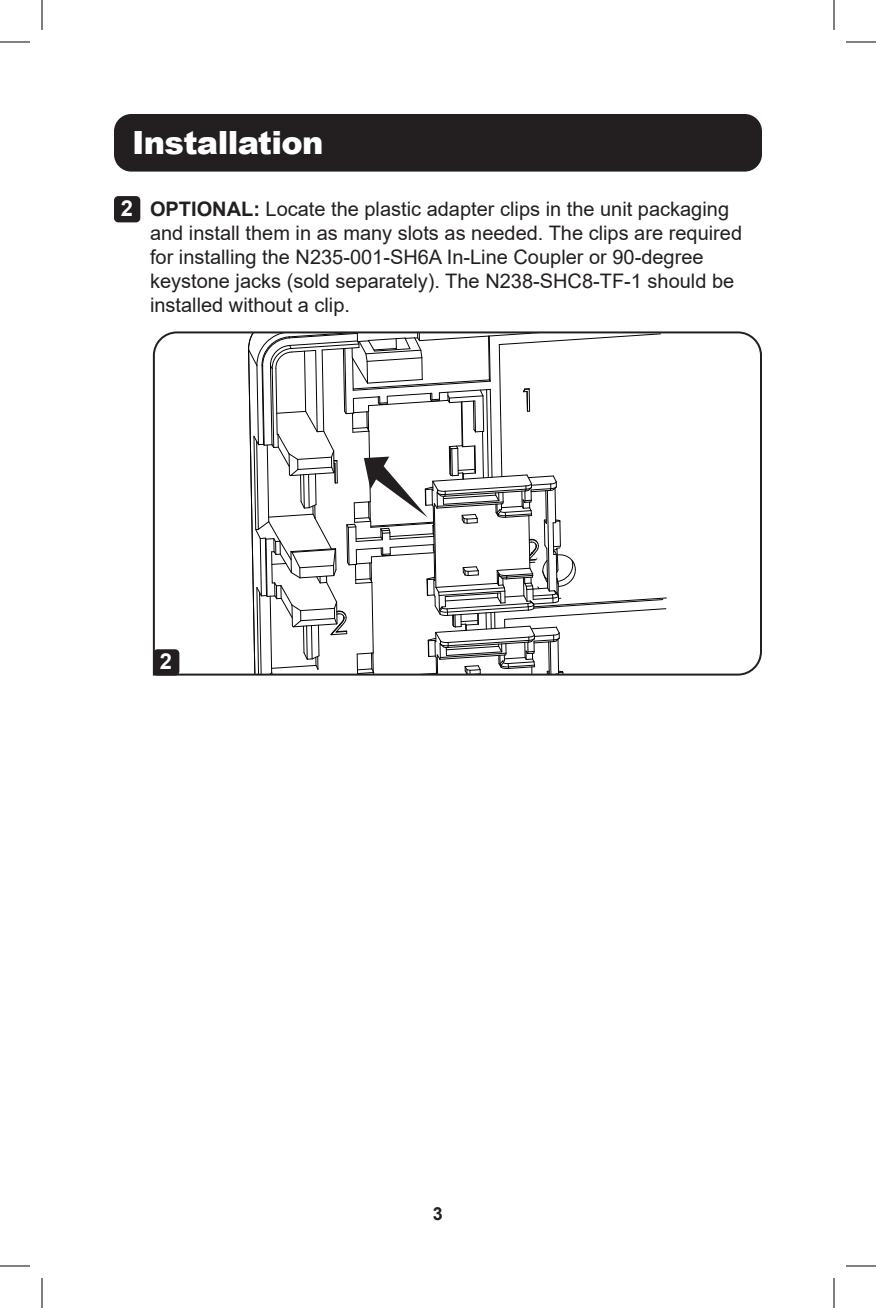
<style>
.page{position:relative;width:876px;height:1308px;background:#fff}
.page>*{position:absolute;margin:0;border:0;box-sizing:border-box;transform-origin:0 0}
.t1{font:900 32px "Arial";letter-spacing:-.02em;color:#fff}
.t2{font:700 22px "Arial";color:#fff}
.t3{font:20px/24px "Arial";color:#231f20}
.t4{font:700 18px "Arial";color:#231f20}
.s1{font-weight:700}
</style>
<div class="page">
<svg style="left:152px;top:331px;width:610px;height:345px"></svg>
<div style="left:114px;top:114px;width:648px;height:58px;background:#231f20;border-radius:17px"></div>
<div style="left:153px;top:649px;width:26px;height:27px;background:#231f20;border-radius:4px"></div>
<div style="left:114px;top:196px;width:26px;height:26px;background:#231f20;border-radius:4px"></div>
<hr style="left:0;top:42px;width:30px;height:1px;background:#000">
<hr style="left:846px;top:42px;width:30px;height:1px;background:#000">
<hr style="left:0;top:1266px;width:30px;height:1px;background:#000">
<hr style="left:846px;top:1266px;width:30px;height:1px;background:#000">
<hr style="left:42px;top:0;width:1px;height:30px;background:#000">
<hr style="left:42px;top:1278px;width:1px;height:30px;background:#000">
<hr style="left:834px;top:0;width:1px;height:30px;background:#000">
<hr style="left:834px;top:1278px;width:1px;height:30px;background:#000">
<p class="t1" style="left:132px;top:120px;width:193px">Installation</p>
<p class="t2" style="left:121px;top:193px;width:14px">2</p>
<p class="t3" style="left:150px;top:197px;width:594px"><span class="s1">OPTIONAL:</span> Locate the plastic adapter clips in the unit packaging and install them in as many slots as needed. The clips are required for installing the N235-001-SH6A In-Line Coupler or 90-degree keystone jacks (sold separately). The N238-SHC8-TF-1 should be installed without a clip.</p>
<p class="t2" style="left:160px;top:646px;width:14px">2</p>
<p class="t4" style="left:433px;top:1201px;width:12px">3</p>
</div>
